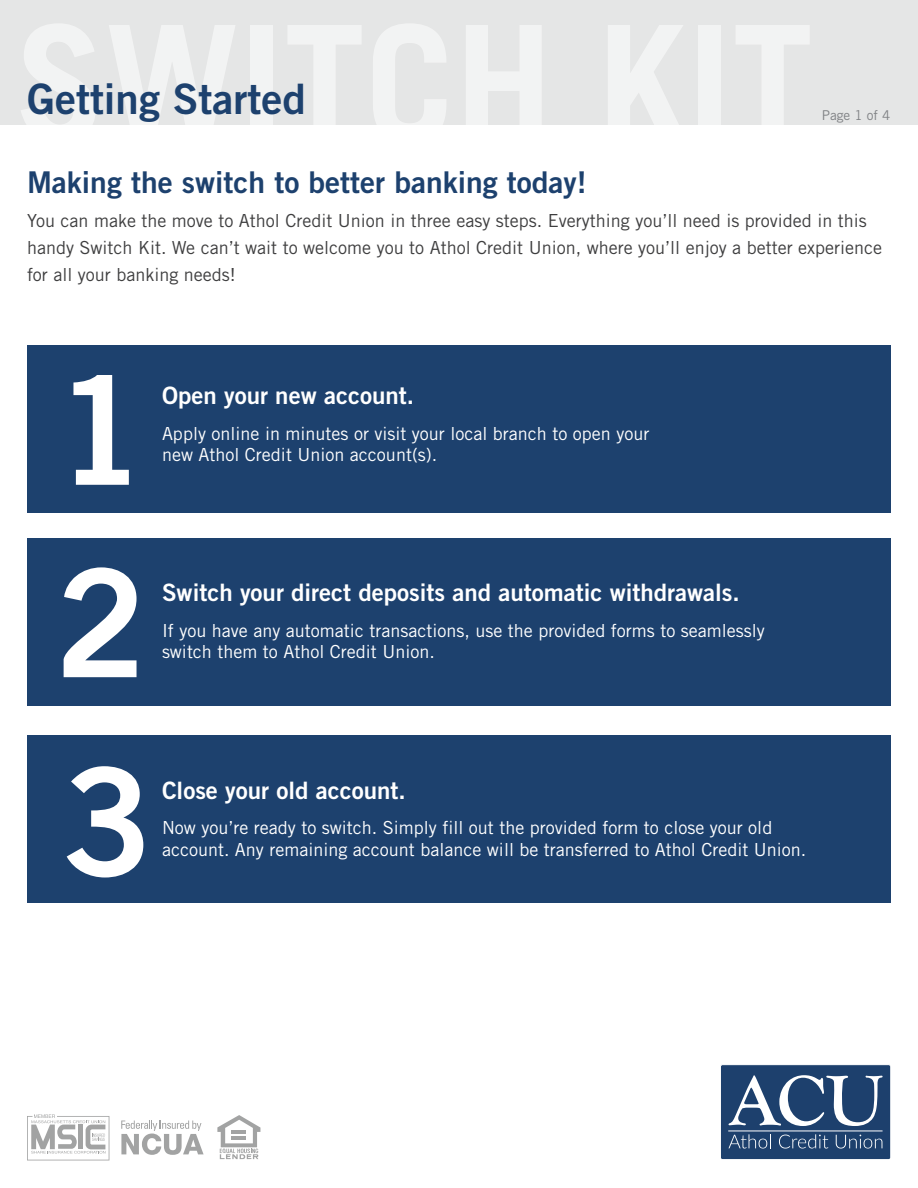
<style>
.page{position:relative;width:918px;height:1188px;background:#fff}
.page>*{position:absolute;margin:0;border:0;box-sizing:border-box;transform-origin:0 0}
.t1{font:150px "Trade Gothic Bold Two";color:#fff}
.t2{font:42px "Trade Gothic Bold Two";color:#1d416e}
.t3{font:30px "Trade Gothic Bold Two";color:#1d416e}
.t4{font:24px "Trade Gothic Bold Two";color:#fff}
.t5{font:18px/21.6px "Trade Gothic";color:#fff}
.t6{font:18px/27px "Trade Gothic";color:#3e3e3f}
.t7{font:13.5px "Trade Gothic";color:#808285}
</style>
<div class="page">
<div style="left:0;top:0;width:918px;height:164px;background:#e5e6e6"></div>
<div style="left:0;top:126px;width:918px;height:42px;background:#fff"></div>
<svg style="left:217px;top:1115px;width:43px;height:44px"></svg>
<svg style="left:121px;top:1121px;width:83px;height:34px"></svg>
<svg style="left:27px;top:1114px;width:82px;height:46px"></svg>
<div style="left:720px;top:1065px;width:171px;height:95px;background:#1d406d;border-radius:2px"></div>
<div style="left:720px;top:1064px;width:171px;height:96px;border:1px solid #fff;border-radius:2px"></div>
<svg style="left:729px;top:1075px;width:154px;height:51px"></svg>
<svg style="left:728px;top:1134px;width:43px;height:15px"></svg>
<svg style="left:779px;top:1134px;width:49px;height:15px"></svg>
<svg style="left:836px;top:1135px;width:46px;height:14px"></svg>
<hr style="left:728px;top:1131px;width:155px;height:1px;background:#fff">
<div style="left:27px;top:538px;width:864px;height:168px;background:#1d416e"></div>
<div style="left:27px;top:345px;width:864px;height:168px;background:#1d416e"></div>
<div style="left:27px;top:735px;width:864px;height:168px;background:#1d416e"></div>
<p class="t2" style="left:27px;top:73px;width:280px">Getting Started</p>
<p class="t7" style="left:822px;top:107px;width:70px">Page 1 of 4</p>
<p class="t3" style="left:27px;top:164px;width:561px">Making the switch to better banking today!</p>
<p class="t6" style="left:27px;top:207px;width:857px">You can make the move to Athol Credit Union in three easy steps. Everything you’ll need is provided in this handy Switch Kit. We can’t wait to welcome you to Athol Credit Union, where you’ll enjoy a better experience for all your banking needs!</p>
<p class="t1" style="left:54px;top:338px;width:93px">1</p>
<p class="t4" style="left:162px;top:381px;width:253px">Open your new account.</p>
<p class="t5" style="left:162px;top:422px;width:489px">Apply online in minutes or visit your local branch to open your new Athol Credit Union account(s).</p>
<p class="t1" style="left:55px;top:531px;width:93px">2</p>
<p class="t4" style="left:162px;top:578px;width:579px">Switch your direct deposits and automatic withdrawals.</p>
<p class="t5" style="left:162px;top:619px;width:604px">If you have any automatic transactions, use the provided forms to seamlessly switch them to Athol Credit Union.</p>
<p class="t1" style="left:62px;top:729px;width:93px">3</p>
<p class="t4" style="left:162px;top:776px;width:245px">Close your old account.</p>
<p class="t5" style="left:162px;top:817px;width:646px">Now you’re ready to switch. Simply fill out the provided form to close your old account. Any remaining account balance will be transferred to Athol Credit Union.</p>
</div>
